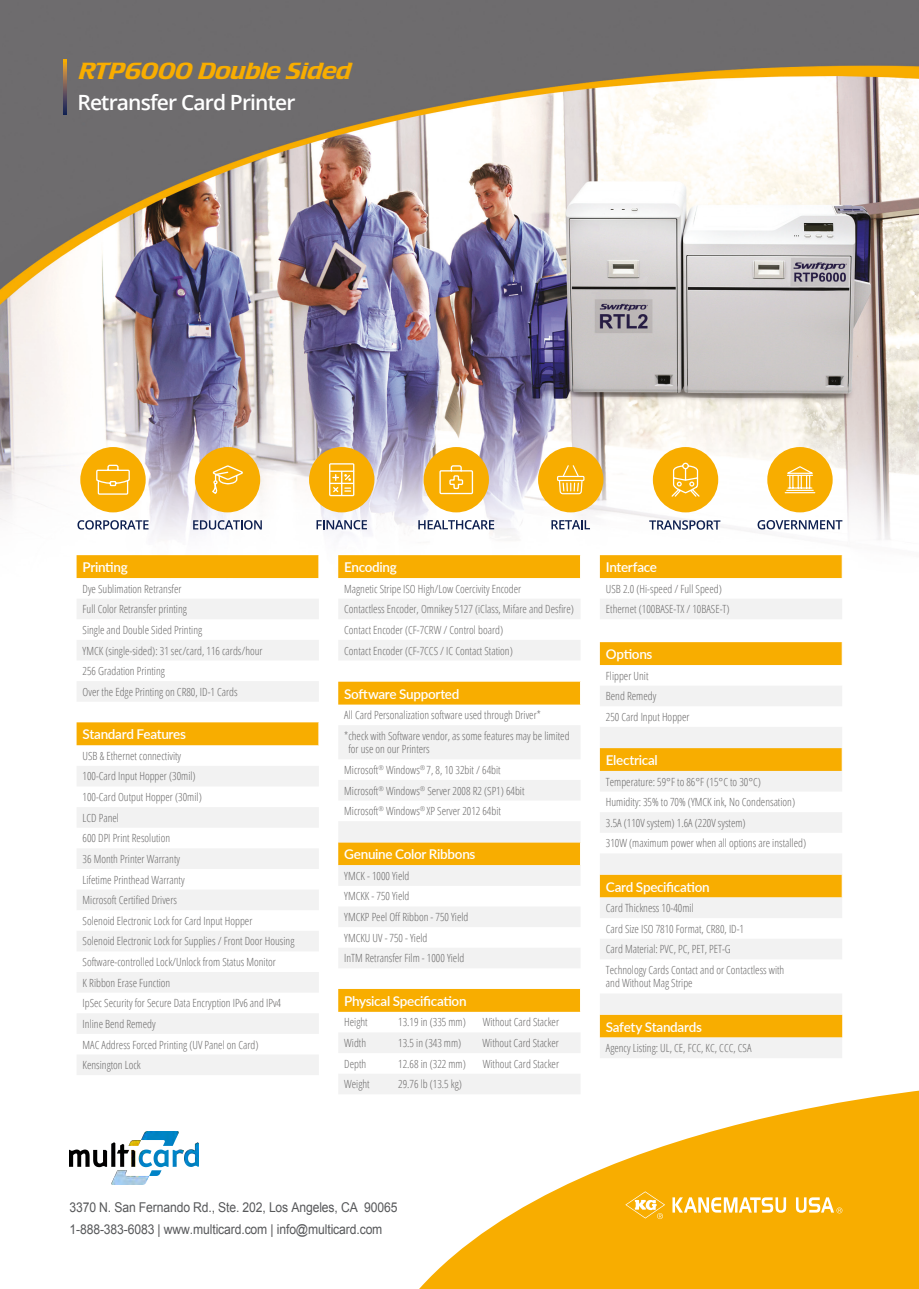
<style>
.page{position:relative;width:919px;height:1289px;background:#fff}
.page>*{position:absolute;margin:0;border:0;box-sizing:border-box;transform-origin:0 0}
.t1{font:24.45px "Crillee Italic Std";letter-spacing:-.04em;color:#f8ad00;scale:1.2 1}
.t2{font:600 21px "Open Sans";letter-spacing:-.04em;color:#fff}
.t3{font:600 13.5px "Lato";letter-spacing:-.025em;color:#fff}
.t4{font:13.5px/21.3px "Arial";letter-spacing:-.01em;color:#57585a;scale:.9 1}
.t5{font:300 condensed 11.25px/20.5px "Open Sans";color:#696868}
</style>
<div class="page">
<img style="left:0;top:0;width:918px;height:1038px">
<svg style="left:600px;top:555px;width:242px;height:43px;fill:#f8ad00"></svg>
<svg style="left:600px;top:598px;width:242px;height:460px;fill:#f8f2f2"></svg>
<svg style="left:841px;top:555px;width:1px;height:23px"></svg>
<svg style="left:841px;top:619px;width:1px;height:46px"></svg>
<svg style="left:841px;top:748px;width:1px;height:23px"></svg>
<svg style="left:841px;top:874px;width:1px;height:23px"></svg>
<svg style="left:338px;top:555px;width:242px;height:43px;fill:#f8ad00"></svg>
<svg style="left:338px;top:598px;width:242px;height:496px"></svg>
<svg style="left:580px;top:555px;width:1px;height:23px"></svg>
<svg style="left:580px;top:681px;width:1px;height:23px"></svg>
<svg style="left:580px;top:842px;width:1px;height:23px"></svg>
<svg style="left:580px;top:988px;width:1px;height:23px"></svg>
<svg style="left:77px;top:745px;width:242px;height:330px"></svg>
<svg style="left:77px;top:555px;width:242px;height:190px"></svg>
<svg style="left:64px;top:60px;width:3px;height:55px"></svg>
<svg style="left:390px;top:1073px;width:528px;height:215px;fill:#f8ad00"></svg>
<svg style="left:672px;top:1197px;width:114px;height:15px"></svg>
<svg style="left:625px;top:1191px;width:40px;height:27px"></svg>
<svg style="left:795px;top:1197px;width:47px;height:16px"></svg>
<div style="left:423px;top:447px;width:66px;height:65px;background:#f8ad00;border-radius:50%"></div>
<svg style="left:439px;top:465px;width:34px;height:30px"></svg>
<svg style="left:418px;top:520px;width:76px;height:9px"></svg>
<div style="left:652px;top:447px;width:66px;height:65px;background:#f8ad00;border-radius:50%"></div>
<svg style="left:671px;top:462px;width:29px;height:35px"></svg>
<svg style="left:649px;top:520px;width:71px;height:9px"></svg>
<div style="left:538px;top:447px;width:65px;height:65px;background:#f8ad00;border-radius:50%"></div>
<svg style="left:557px;top:465px;width:28px;height:30px"></svg>
<svg style="left:551px;top:520px;width:39px;height:9px"></svg>
<div style="left:80px;top:447px;width:66px;height:65px;background:#f8ad00;border-radius:50%"></div>
<svg style="left:96px;top:464px;width:34px;height:31px"></svg>
<svg style="left:77px;top:520px;width:71px;height:9px"></svg>
<div style="left:309px;top:447px;width:65px;height:65px;background:#f8ad00;border-radius:50%"></div>
<svg style="left:329px;top:463px;width:25px;height:33px"></svg>
<hr style="left:330px;top:470px;width:23px;height:2px;background:#fff">
<svg style="left:316px;top:520px;width:51px;height:9px"></svg>
<div style="left:195px;top:447px;width:65px;height:65px;background:#f8ad00;border-radius:50%"></div>
<svg style="left:212px;top:465px;width:31px;height:29px"></svg>
<svg style="left:193px;top:520px;width:69px;height:9px"></svg>
<div style="left:767px;top:447px;width:65px;height:65px;background:#f8ad00;border-radius:50%"></div>
<svg style="left:784px;top:466px;width:31px;height:28px"></svg>
<svg style="left:757px;top:520px;width:85px;height:9px"></svg>
<img style="left:70px;top:1131px;width:128px;height:53px">
<h1 class="t1" style="left:78px;top:58px;width:229px">RTP6000 Double Sided</h1>
<h2 class="t2" style="left:77px;top:88px;width:219px">Retransfer Card Printer</h2>
<p class="t3" style="left:83px;top:557px;width:47px">Printing</p>
<p class="t5" style="left:83px;top:578px;width:182px">Dye Sublimation Retransfer<br>Full Color Retransfer printing<br>Single and Double Sided Printing<br>YMCK (single-sided): 31 sec/card, 116 cards/hour 256 Gradation Printing<br>Over the Edge Printing on CR80, ID-1 Cards</p>
<p class="t3" style="left:83px;top:724px;width:105px">Standard Features</p>
<p class="t5" style="left:83px;top:745px;width:213px">USB &amp; Ethernet connectivity<br>100-Card Input Hopper (30mil)<br>100-Card Output Hopper (30mil)<br>LCD Panel<br>600 DPI Print Resolution<br>36 Month Printer Warranty<br>Lifetime Printhead Warranty<br>Microsoft Certified Drivers<br>Solenoid Electronic Lock for Card Input Hopper<br>Solenoid Electronic Lock for Supplies / Front Door Housing Software-controlled Lock/Unlock from Status Monitor<br>K Ribbon Erase Function<br>IpSec Security for Secure Data Encryption IPv6 and IPv4<br>Inline Bend Remedy<br>MAC Address Forced Printing (UV Panel on Card)<br>Kensington Lock</p>
<p class="t3" style="left:344px;top:557px;width:54px">Encoding</p>
<p class="t5" style="left:344px;top:578px;width:231px">Magnetic Stripe ISO High/Low Coercivity Encoder<br>Contactless Encoder, Omnikey 5127 (iClass, Mifare and Desfire)<br>Contact Encoder (CF-7CRW / Control board)<br>Contact Encoder (CF-7CCS / IC Contact Station)</p>
<p class="t3" style="left:344px;top:684px;width:117px">Software Supported</p>
<p class="t5" style="left:344px;top:704px;width:227px">All Card Personalization software used through Driver*<br>*check with Software vendor, as some features may be limited</p>
<p class="t5" style="left:344px;top:738px;width:182px;text-indent:4px">for use on our Printers<br>Microsoft<sup>®</sup> Windows<sup>®</sup> 7, 8, 10 32bit / 64bit Microsoft<sup>®</sup> Windows<sup>®</sup> Server 2008 R2 (SP1) 64bit Microsoft<sup>®</sup> Windows<sup>®</sup> XP Server 2012 64bit</p>
<p class="t3" style="left:344px;top:844px;width:133px">Genuine Color Ribbons</p>
<p class="t5" style="left:344px;top:865px;width:126px">YMCK - 1000 Yield<br>YMCKK - 750 Yield<br>YMCKP Peel Off Ribbon - 750 Yield<br>YMCKU UV - 750 - Yield<br>InTM Retransfer Film - 1000 Yield</p>
<p class="t3" style="left:344px;top:991px;width:124px">Physical Specification</p>
<p class="t5" style="left:344px;top:1011px;width:25px">Height</p>
<p class="t5" style="left:398px;top:1011px;width:69px">13.19 in (335 mm)</p>
<p class="t5" style="left:483px;top:1011px;width:78px">Without Card Stacker</p>
<p class="t5" style="left:344px;top:1032px;width:23px">Width</p>
<p class="t5" style="left:398px;top:1032px;width:65px">13.5 in (343 mm)</p>
<p class="t5" style="left:482px;top:1032px;width:78px">Without Card Stacker</p>
<p class="t5" style="left:344px;top:1052px;width:24px">Depth</p>
<p class="t5" style="left:398px;top:1052px;width:69px">12.68 in (322 mm)</p>
<p class="t5" style="left:483px;top:1052px;width:78px">Without Card Stacker</p>
<p class="t5" style="left:344px;top:1073px;width:27px">Weight</p>
<p class="t5" style="left:398px;top:1073px;width:65px">29.76 lb (13.5 kg)</p>
<p class="t3" style="left:606px;top:557px;width:53px">Interface</p>
<p class="t5" style="left:606px;top:578px;width:125px">USB 2.0 (Hi-speed / Full Speed)<br>Ethernet (100BASE-TX / 10BASE-T)</p>
<p class="t3" style="left:606px;top:644px;width:48px">Options</p>
<p class="t5" style="left:606px;top:665px;width:85px">Flipper Unit<br>Bend Remedy<br>250 Card Input Hopper</p>
<p class="t3" style="left:606px;top:750px;width:53px">Electrical</p>
<p class="t5" style="left:606px;top:770px;width:202px">Temperature: 59°F to 86°F (15°C to 30°C)<br>Humidity: 35% to 70% (YMCK ink, No Condensation)<br>3.5A (110V system) 1.6A (220V system)<br>310W (maximum power when all options are installed)</p>
<p class="t3" style="left:606px;top:876px;width:105px">Card Specification</p>
<p class="t5" style="left:606px;top:897px;width:180px">Card Thickness 10-40mil<br>Card Size ISO 7810 Format, CR80, ID-1<br>Card Material: PVC, PC, PET, PET-G<br>Technology Cards Contact and or Contactless with</p>
<p class="t5" style="left:606px;top:972px;width:88px">and Without Mag Stripe</p>
<p class="t3" style="left:606px;top:1016px;width:97px">Safety Standards</p>
<p class="t5" style="left:606px;top:1037px;width:147px">Agency Listing: UL, CE, FCC, KC, CCC, CSA</p>
<p class="t4" style="left:69px;top:1197px;width:366px">3370 N. San Fernando Rd., Ste. 202, Los Angeles, CA 90065<br>1-888-383-6083 | www.multicard.com | info@multicard.com</p>
</div>
